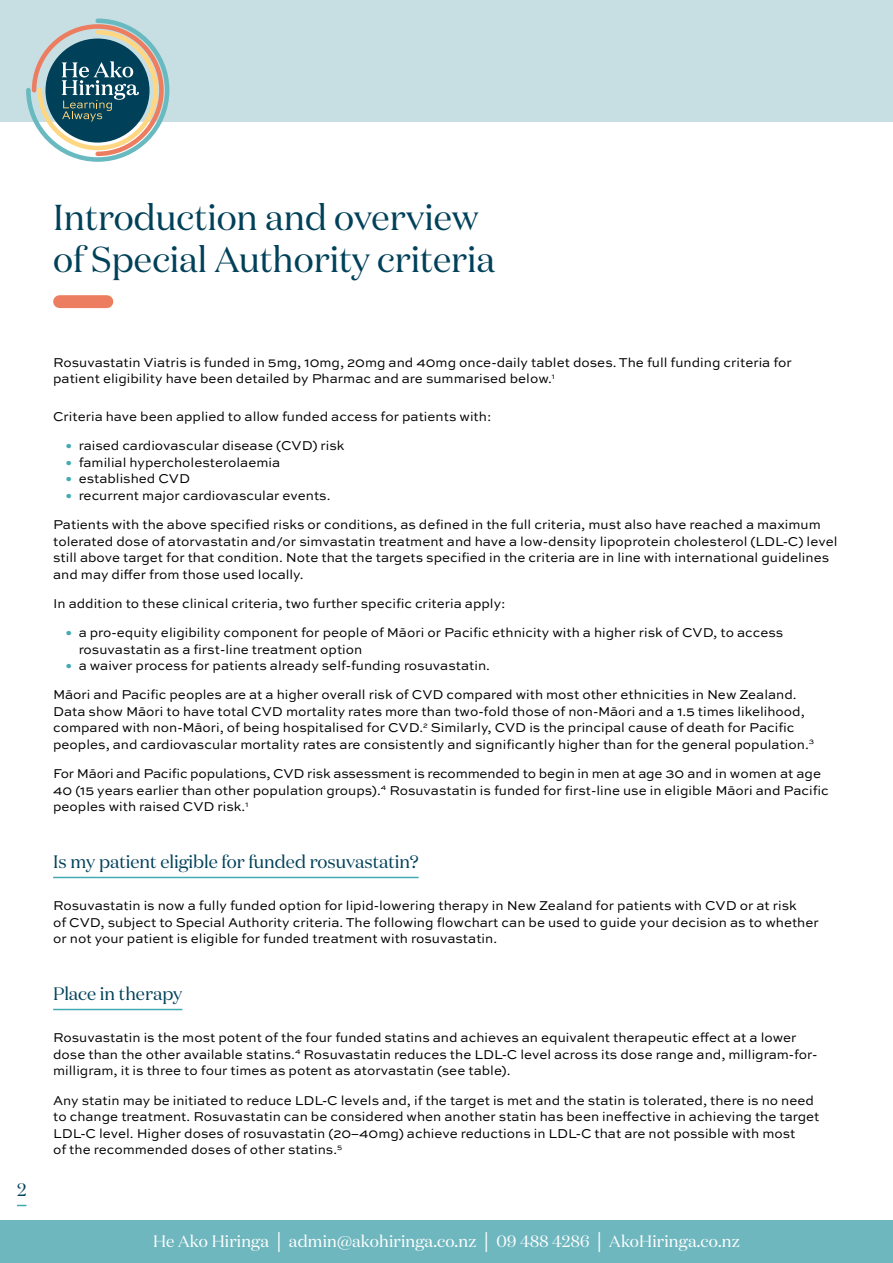
<style>
.page{position:relative;width:893px;height:1263px;background:#fff}
.page>*{position:absolute;margin:0;border:0;box-sizing:border-box;transform-origin:0 0}
.t1{font:36px/42px "Domaine Display";color:#004159}
.t2{font:18px "Domaine Display";color:#004159}
.t3{font:16.5px "Domaine Display";letter-spacing:.01em;color:#fff}
.t4{font:13.5px/16.5px "Sweet Sans Pro";color:#000}
.s1{font-weight:700;color:#42aab3}
.s2{font-family:"Sweet Sans Pro"}
</style>
<div class="page">
<div style="left:0;top:0;width:893px;height:121px;background:#c7dfe2"></div>
<svg style="left:26px;top:19px;width:143px;height:143px"></svg>
<hr style="left:53px;top:877px;width:366px;height:1px;background:#42aab3">
<hr style="left:53px;top:1009px;width:129px;height:1px;background:#42aab3">
<div style="left:60px;top:295px;width:47px;height:13px;background:#ec7d60"></div>
<div style="left:0;top:1220px;width:893px;height:43px;background:#6fb7bf"></div>
<h1 class="t1" style="left:53px;top:196px;width:444px">Introduction and overview of Special Authority criteria</h1>
<h2 class="t2" style="left:17px;top:1179px;width:11px">2</h2>
<p class="t4" style="left:53px;top:354px;width:740px">Rosuvastatin Viatris is funded in 5mg, 10mg, 20mg and 40mg once-daily tablet doses. The full funding criteria for patient eligibility have been detailed by Pharmac and are summarised below.<sup>1</sup></p>
<p class="t4" style="left:53px;top:408px;width:440px">Criteria have been applied to allow funded access for patients with:</p>
<p class="t4" style="left:66px;top:437px;width:280px"><span class="s1">•</span> raised cardiovascular disease (CVD) risk</p>
<p class="t4" style="left:66px;top:454px;width:216px"><span class="s1">•</span> familial hypercholesterolaemia</p>
<p class="t4" style="left:66px;top:470px;width:126px"><span class="s1">•</span> established CVD</p>
<p class="t4" style="left:53px;top:480px;width:769px;line-height:29.2px;text-indent:13px"><span class="s1">•</span> recurrent major cardiovascular events.<br>Patients with the above specified risks or conditions, as defined in the full criteria, must also have reached a maximum</p>
<p class="t4" style="left:53px;top:532px;width:786px">tolerated dose of atorvastatin and/or simvastatin treatment and have a low-density lipoprotein cholesterol (LDL-C) level still above target for that condition. Note that the targets specified in the criteria are in line with international guidelines and may differ from those used locally.</p>
<p class="t4" style="left:53px;top:595px;width:454px">In addition to these clinical criteria, two further specific criteria apply:</p>
<p class="t4" style="left:79px;top:624px;width:706px;text-indent:-13px"><span class="s1">•</span> a pro-equity eligibility component for people of Māori or Pacific ethnicity with a higher risk of CVD, to access rosuvastatin as a first-line treatment option</p>
<p class="t4" style="left:53px;top:650px;width:745px;line-height:29.2px;text-indent:13px"><span class="s1">•</span> a waiver process for patients already self-funding rosuvastatin.<br>Māori and Pacific peoples are at a higher overall risk of CVD compared with most other ethnicities in New Zealand.</p>
<p class="t4" style="left:53px;top:703px;width:762px">Data show Māori to have total CVD mortality rates more than two-fold those of non-Māori and a 1.5 times likelihood, compared with non-Māori, of being hospitalised for CVD.<sup>2</sup> Similarly, CVD is the principal cause of death for Pacific peoples, and cardiovascular mortality rates are consistently and significantly higher than for the general population.<sup>3</sup></p>
<p class="t4" style="left:53px;top:765px;width:777px">For Māori and Pacific populations, CVD risk assessment is recommended to begin in men at age 30 and in women at age<br>40 (15 years earlier than other population groups).<sup>4</sup> Rosuvastatin is funded for first-line use in eligible Māori and Pacific peoples with raised CVD risk.<sup>1</sup></p>
<h2 class="t2" style="left:53px;top:851px;width:367px">Is my patient eligible for funded rosuvastatin?</h2>
<p class="t4" style="left:53px;top:897px;width:767px">Rosuvastatin is now a fully funded option for lipid-lowering therapy in New Zealand for patients with CVD or at risk<br>of CVD, subject to Special Authority criteria. The following flowchart can be used to guide your decision as to whether or not your patient is eligible for funded treatment with rosuvastatin.</p>
<h2 class="t2" style="left:53px;top:983px;width:131px">Place in therapy</h2>
<p class="t4" style="left:53px;top:1029px;width:766px">Rosuvastatin is the most potent of the four funded statins and achieves an equivalent therapeutic effect at a lower dose than the other available statins.<sup>4</sup> Rosuvastatin reduces the LDL-C level across its dose range and, milligram-for&shy;milligram, it is three to four times as potent as atorvastatin (see table).</p>
<p class="t4" style="left:53px;top:1091px;width:768px">Any statin may be initiated to reduce LDL-C levels and, if the target is met and the statin is tolerated, there is no need to change treatment. Rosuvastatin can be considered when another statin has been ineffective in achieving the target LDL-C level. Higher doses of rosuvastatin (20–40mg) achieve reductions in LDL-C that are not possible with most<br>of the recommended doses of other statins.<sup>5</sup></p>
<p class="t3" style="left:153px;top:1231px;width:588px">He Ako Hiringa <span class="s2">|</span> admin@akohiringa.co.nz <span class="s2">|</span> 09 488 4286 <span class="s2">|</span> AkoHiringa.co.nz</p>
</div>
